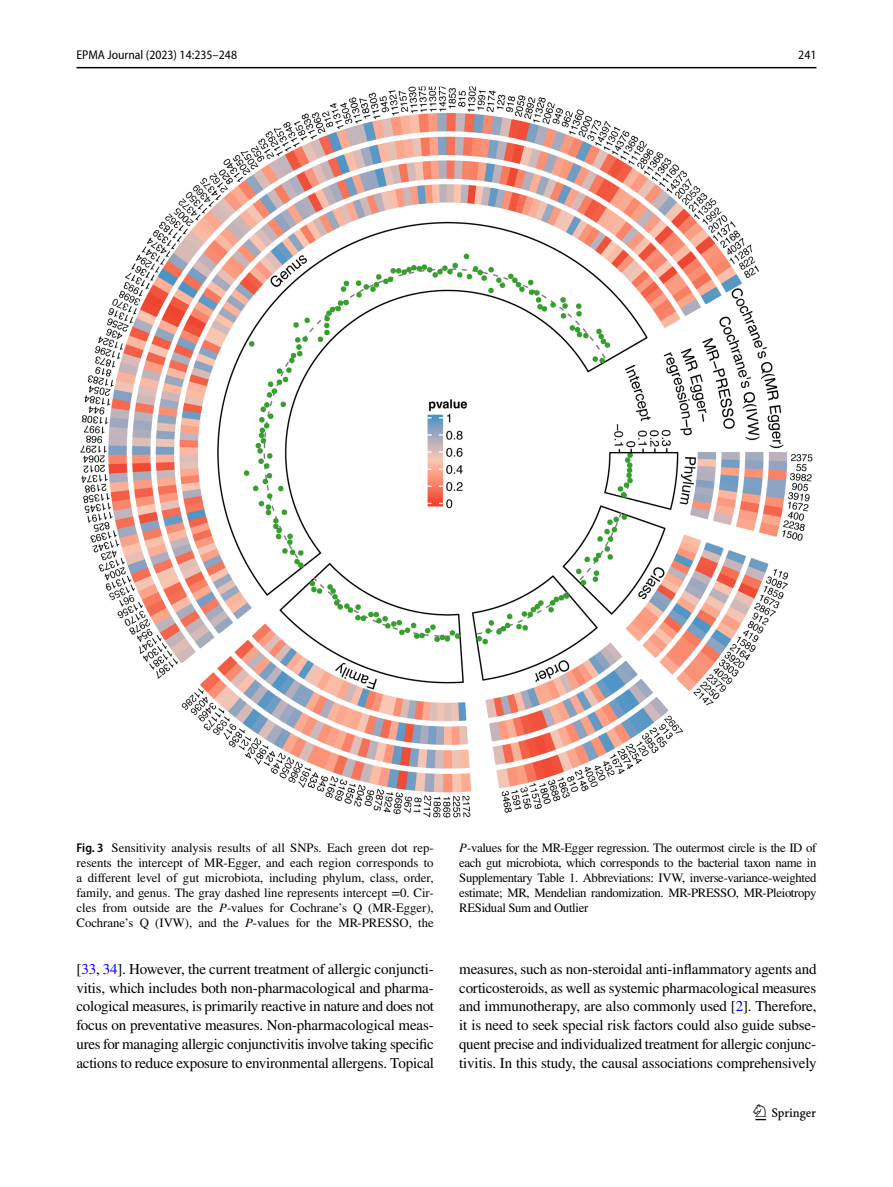
<style>
.page{position:relative;width:893px;height:1187px;background:#fff}
.page>*{position:absolute;margin:0;border:0;box-sizing:border-box;transform-origin:0 0}
.t1{font:22.5px "Springnew Regular 3";color:#000}
.t2{font:15px/18.8px "STIX";letter-spacing:-.015em;color:#000;text-align:justify}
.t3{font:12.75px/15px "STIX";letter-spacing:-.025em;color:#000;text-align:justify}
.t4{font:semi-condensed 12.75px "Myriad Pro";color:#000}
.s1{font-family:"Myriad Pro";font-weight:600;font-stretch:semi-condensed}
.s2{font-style:italic}
.s3{color:#00f}
</style>
<div class="page">
<hr style="left:77px;top:67px;width:739px;height:1px;background:#000">
<img style="left:81px;top:87px;width:731px;height:730px">
<p class="t4" style="left:77px;top:48px;width:162px">EPMA Journal (2023) 14:235–248</p>
<p class="t4" style="left:798px;top:48px;width:20px">241</p>
<p class="t3" style="left:77px;top:841px;width:359px"><span class="s1">Fig. 3</span> Sensitivity analysis results of all SNPs. Each green dot rep&shy;resents the intercept of MR-Egger, and each region corresponds to a different level of gut microbiota, including phylum, class, order, family, and genus. The gray dashed line represents intercept =0. Cir&shy;cles from outside are the <span class="s2">P</span>-values for Cochrane’s Q (MR-Egger), Cochrane’s Q (IVW), and the <span class="s2">P</span>-values for the MR-PRESSO, the</p>
<p class="t3" style="left:459px;top:841px;width:359px"><span class="s2">P</span>-values for the MR-Egger regression. The outermost circle is the ID of each gut microbiota, which corresponds to the bacterial taxon name in Supplementary Table 1. Abbreviations: IVW, inverse-variance-weighted estimate; MR, Mendelian randomization. MR-PRESSO, MR-Pleiotropy RESidual Sum and Outlier</p>
<p class="t2" style="left:77px;top:960px;width:359px">[<span class="s3">33</span>, <span class="s3">34</span>]. However, the current treatment of allergic conjuncti&shy;vitis, which includes both non-pharmacological and pharma&shy;cological measures, is primarily reactive in nature and does not focus on preventative measures. Non-pharmacological meas&shy;ures for managing allergic conjunctivitis involve taking specific actions to reduce exposure to environmental allergens. Topical</p>
<p class="t2" style="left:459px;top:960px;width:359px">measures, such as non-steroidal anti-inflammatory agents and corticosteroids, as well as systemic pharmacological measures and immunotherapy, are also commonly used [<span class="s3">2</span>]. Therefore, it is need to seek special risk factors could also guide subse&shy;quent precise and individualized treatment for allergic conjunc&shy;tivitis. In this study, the causal associations comprehensively</p>
<h1 class="t1" style="left:755px;top:1104px;width:62px">1 3</h1>
</div>
